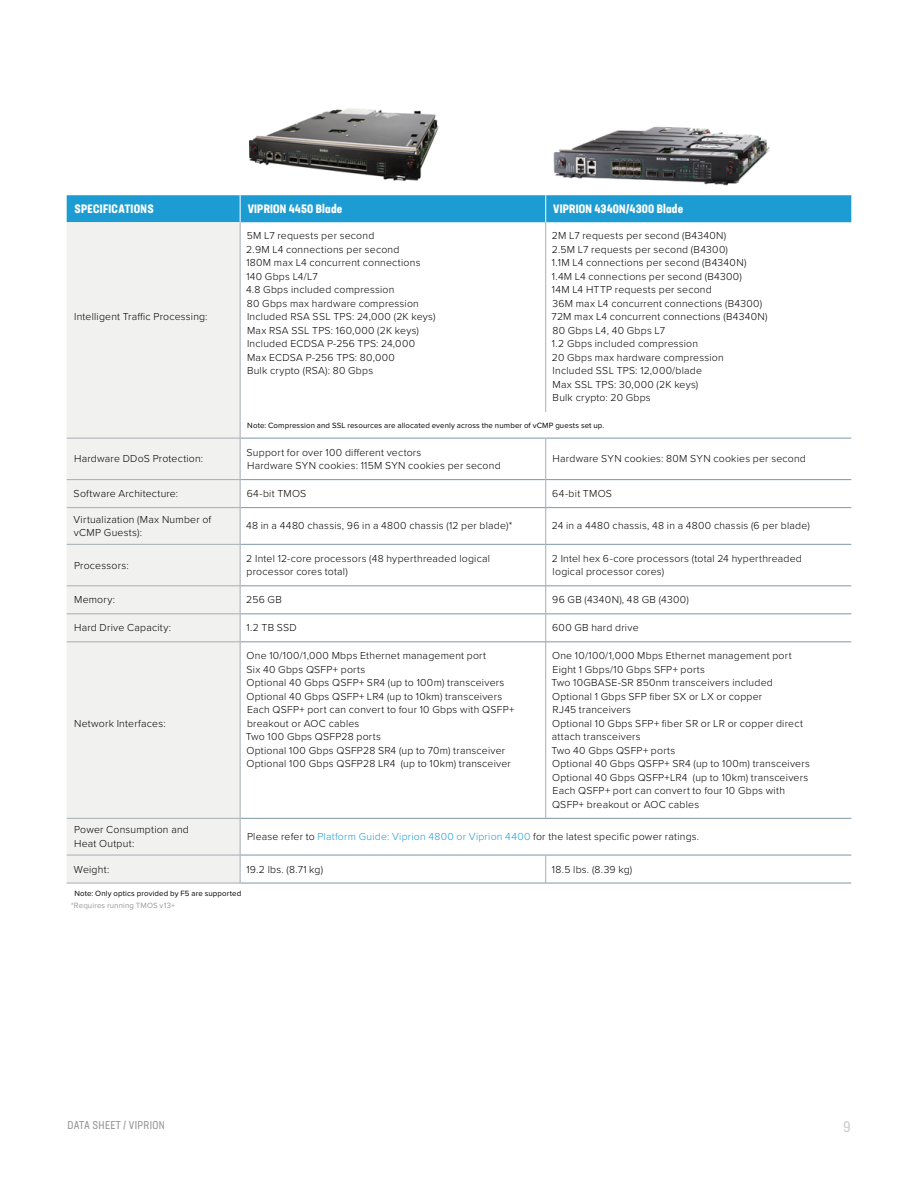
<style>
.page{position:relative;width:918px;height:1188px;background:#fff}
.page>*{position:absolute;margin:0;border:0;box-sizing:border-box;transform-origin:0 0}
.t1{font:condensed 15px "Neusa Next Std";color:#ccc}
.t2{font:700 condensed 12px "Neusa Next Std";letter-spacing:.015em;color:#fff}
.t3{font:condensed 11.25px "Neusa Next Std";letter-spacing:.02em;color:#999}
.t4{font:300 10.5px/13.5px "Proxima Nova";letter-spacing:.02em;color:#000}
.t5{font:7.8px "Proxima Nova";letter-spacing:.015em;color:#000}
.t6{font:7.8px "Proxima Nova";letter-spacing:.015em;color:#999}
.s1{color:#1d9cd3}
</style>
<div class="page">
<img style="left:553px;top:126px;width:217px;height:60px">
<img style="left:248px;top:108px;width:191px;height:74px">
<div style="left:67px;top:222px;width:173px;height:661px;background:#f1f1ef"></div>
<hr style="left:240px;top:479px;width:306px;height:1px;background:#7d97a8">
<hr style="left:546px;top:479px;width:305px;height:1px;background:#7d97a8">
<hr style="left:240px;top:507px;width:306px;height:1px;background:#7d97a8">
<hr style="left:546px;top:507px;width:305px;height:1px;background:#7d97a8">
<hr style="left:240px;top:544px;width:306px;height:1px;background:#7d97a8">
<hr style="left:546px;top:544px;width:305px;height:1px;background:#7d97a8">
<hr style="left:240px;top:586px;width:306px;height:1px;background:#7d97a8">
<hr style="left:546px;top:586px;width:305px;height:1px;background:#7d97a8">
<hr style="left:240px;top:614px;width:306px;height:1px;background:#7d97a8">
<hr style="left:546px;top:614px;width:305px;height:1px;background:#7d97a8">
<hr style="left:240px;top:642px;width:306px;height:1px;background:#7d97a8">
<hr style="left:546px;top:642px;width:305px;height:1px;background:#7d97a8">
<hr style="left:240px;top:818px;width:306px;height:1px;background:#7d97a8">
<hr style="left:546px;top:818px;width:305px;height:1px;background:#7d97a8">
<hr style="left:240px;top:855px;width:306px;height:1px;background:#7d97a8">
<hr style="left:546px;top:855px;width:305px;height:1px;background:#7d97a8">
<hr style="left:240px;top:883px;width:306px;height:1px;background:#7d97a8">
<hr style="left:546px;top:883px;width:305px;height:1px;background:#7d97a8">
<div style="left:67px;top:195px;width:784px;height:27px;background:#1d9cd3"></div>
<hr style="left:240px;top:438px;width:306px;height:1px;background:#7d97a8">
<hr style="left:546px;top:438px;width:305px;height:1px;background:#7d97a8">
<hr style="left:240px;top:222px;width:1px;height:190px;background:#a6adb4">
<hr style="left:545px;top:222px;width:1px;height:190px;background:#a6adb4">
<hr style="left:240px;top:438px;width:1px;height:41px;background:#a6adb4">
<hr style="left:545px;top:438px;width:1px;height:42px;background:#a6adb4">
<svg style="left:240px;top:480px;width:1px;height:27px"></svg>
<svg style="left:545px;top:480px;width:1px;height:28px"></svg>
<hr style="left:240px;top:508px;width:1px;height:36px;background:#a6adb4">
<hr style="left:545px;top:508px;width:1px;height:36px;background:#a6adb4">
<hr style="left:240px;top:545px;width:1px;height:41px;background:#a6adb4">
<hr style="left:545px;top:544px;width:1px;height:42px;background:#a6adb4">
<svg style="left:240px;top:586px;width:1px;height:56px"></svg>
<svg style="left:545px;top:586px;width:1px;height:56px"></svg>
<hr style="left:240px;top:642px;width:1px;height:176px;background:#a6adb4">
<hr style="left:545px;top:642px;width:1px;height:176px;background:#a6adb4">
<svg style="left:240px;top:855px;width:1px;height:28px"></svg>
<svg style="left:545px;top:855px;width:1px;height:28px"></svg>
<hr style="left:240px;top:819px;width:1px;height:36px;background:#a6adb4">
<svg style="left:240px;top:412px;width:1px;height:26px"></svg>
<hr style="left:67px;top:438px;width:173px;height:1px;background:#a6adb4">
<hr style="left:67px;top:883px;width:173px;height:1px;background:#a6adb4">
<hr style="left:67px;top:479px;width:173px;height:1px;background:#a6adb4">
<hr style="left:67px;top:507px;width:173px;height:1px;background:#a6adb4">
<hr style="left:67px;top:544px;width:173px;height:1px;background:#a6adb4">
<hr style="left:67px;top:586px;width:173px;height:1px;background:#a6adb4">
<hr style="left:67px;top:614px;width:173px;height:1px;background:#a6adb4">
<hr style="left:67px;top:642px;width:173px;height:1px;background:#a6adb4">
<hr style="left:67px;top:818px;width:173px;height:1px;background:#a6adb4">
<hr style="left:67px;top:855px;width:173px;height:1px;background:#a6adb4">
<p class="t2" style="left:75px;top:201px;width:81px">SPECIFICATIONS</p>
<p class="t2" style="left:248px;top:201px;width:96px">VIPRION 4450 Blade</p>
<p class="t2" style="left:553px;top:201px;width:132px">VIPRION 4340N/4300 Blade</p>
<p class="t4" style="left:74px;top:310px;width:135px">Intelligent Traffic Processing:</p>
<p class="t4" style="left:246px;top:229px;width:191px">5M L7 requests per second<br>2.9M L4 connections per second<br>180M max L4 concurrent connections<br>140 Gbps L4/L7<br>4.8 Gbps included compression<br>80 Gbps max hardware compression<br>Included RSA SSL TPS: 24,000 (2K keys)<br>Max RSA SSL TPS: 160,000 (2K keys)<br>Included ECDSA P-256 TPS: 24,000<br>Max ECDSA P-256 TPS: 80,000<br>Bulk crypto (RSA): 80 Gbps</p>
<p class="t4" style="left:551px;top:229px;width:218px">2M L7 requests per second (B4340N)<br>2.5M L7 requests per second (B4300)<br>1.1M L4 connections per second (B4340N)<br>1.4M L4 connections per second (B4300)<br>14M L4 HTTP requests per second<br>36M max L4 concurrent connections (B4300)<br>72M max L4 concurrent connections (B4340N)<br>80 Gbps L4, 40 Gbps L7<br>1.2 Gbps included compression<br>20 Gbps max hardware compression<br>Included SSL TPS: 12,000/blade<br>Max SSL TPS: 30,000 (2K keys)<br>Bulk crypto: 20 Gbps</p>
<p class="t5" style="left:247px;top:419px;width:359px">Note: Compression and SSL resources are allocated evenly across the number of vCMP guests set up.</p>
<p class="t4" style="left:74px;top:452px;width:131px">Hardware DDoS Protection:</p>
<p class="t4" style="left:247px;top:445px;width:256px">Support for over 100 different vectors<br>Hardware SYN cookies: 115M SYN cookies per second</p>
<p class="t4" style="left:553px;top:452px;width:255px">Hardware SYN cookies: 80M SYN cookies per second</p>
<p class="t4" style="left:74px;top:486px;width:106px">Software Architecture:</p>
<p class="t4" style="left:247px;top:486px;width:61px">64-bit TMOS</p>
<p class="t4" style="left:552px;top:486px;width:61px">64-bit TMOS</p>
<p class="t4" style="left:74px;top:512px;width:139px">Virtualization (Max Number of vCMP Guests):</p>
<p class="t4" style="left:246px;top:519px;width:268px">48 in a 4480 chassis, 96 in a 4800 chassis (12 per blade)*</p>
<p class="t4" style="left:552px;top:519px;width:259px">24 in a 4480 chassis, 48 in a 4800 chassis (6 per blade)</p>
<p class="t4" style="left:74px;top:558px;width:56px">Processors:</p>
<p class="t4" style="left:246px;top:551px;width:245px">2 Intel 12-core processors (48 hyperthreaded logical processor cores total)</p>
<p class="t4" style="left:552px;top:551px;width:252px">2 Intel hex 6-core processors (total 24 hyperthreaded logical processor cores)</p>
<p class="t4" style="left:74px;top:593px;width:43px">Memory:</p>
<p class="t4" style="left:246px;top:593px;width:37px">256 GB</p>
<p class="t4" style="left:552px;top:593px;width:138px">96 GB (4340N), 48 GB (4300)</p>
<p class="t4" style="left:74px;top:621px;width:99px">Hard Drive Capacity:</p>
<p class="t4" style="left:246px;top:621px;width:52px">1.2 TB SSD</p>
<p class="t4" style="left:552px;top:621px;width:88px">600 GB hard drive</p>
<p class="t4" style="left:74px;top:716px;width:93px">Network Interfaces:</p>
<p class="t4" style="left:246px;top:649px;width:270px">One 10/100/1,000 Mbps Ethernet management port<br>Six 40 Gbps QSFP+ ports<br>Optional 40 Gbps QSFP+ SR4 (up to 100m) transceivers Optional 40 Gbps QSFP+ LR4 (up to 10km) transceivers Each QSFP+ port can convert to four 10 Gbps with QSFP+ breakout or AOC cables<br>Two 100 Gbps QSFP28 ports<br>Optional 100 Gbps QSFP28 SR4 (up to 70m) transceiver Optional 100 Gbps QSFP28 LR4 (up to 10km) transceiver</p>
<p class="t4" style="left:551px;top:649px;width:260px">One 10/100/1,000 Mbps Ethernet management port Eight 1 Gbps/10 Gbps SFP+ ports<br>Two 10GBASE-SR 850nm transceivers included Optional 1 Gbps SFP fiber SX or LX or copper<br>RJ45 tranceivers<br>Optional 10 Gbps SFP+ fiber SR or LR or copper direct attach transceivers<br>Two 40 Gbps QSFP+ ports<br>Optional 40 Gbps QSFP+ SR4 (up to 100m) transceivers Optional 40 Gbps QSFP+LR4 (up to 10km) transceivers Each QSFP+ port can convert to four 10 Gbps with QSFP+ breakout or AOC cables</p>
<p class="t4" style="left:74px;top:823px;width:116px">Power Consumption and<br>Heat Output:</p>
<p class="t4" style="left:247px;top:829px;width:454px">Please refer to <span class="s1">Platform Guide: Viprion 4800 or Viprion 4400</span> for the latest specific power ratings.</p>
<p class="t4" style="left:74px;top:862px;width:37px">Weight:</p>
<p class="t4" style="left:246px;top:862px;width:78px">19.2 lbs. (8.71 kg)</p>
<p class="t4" style="left:552px;top:862px;width:82px">18.5 lbs. (8.39 kg)</p>
<p class="t5" style="left:74px;top:888px;width:168px">Note: Only optics provided by F5 are supported</p>
<p class="t6" style="left:71px;top:900px;width:105px">*Requires running TMOS v13+</p>
<p class="t3" style="left:68px;top:1118px;width:99px">DATA SHEET / VIPRION</p>
<h1 class="t1" style="left:843px;top:1117px;width:9px">9</h1>
</div>
